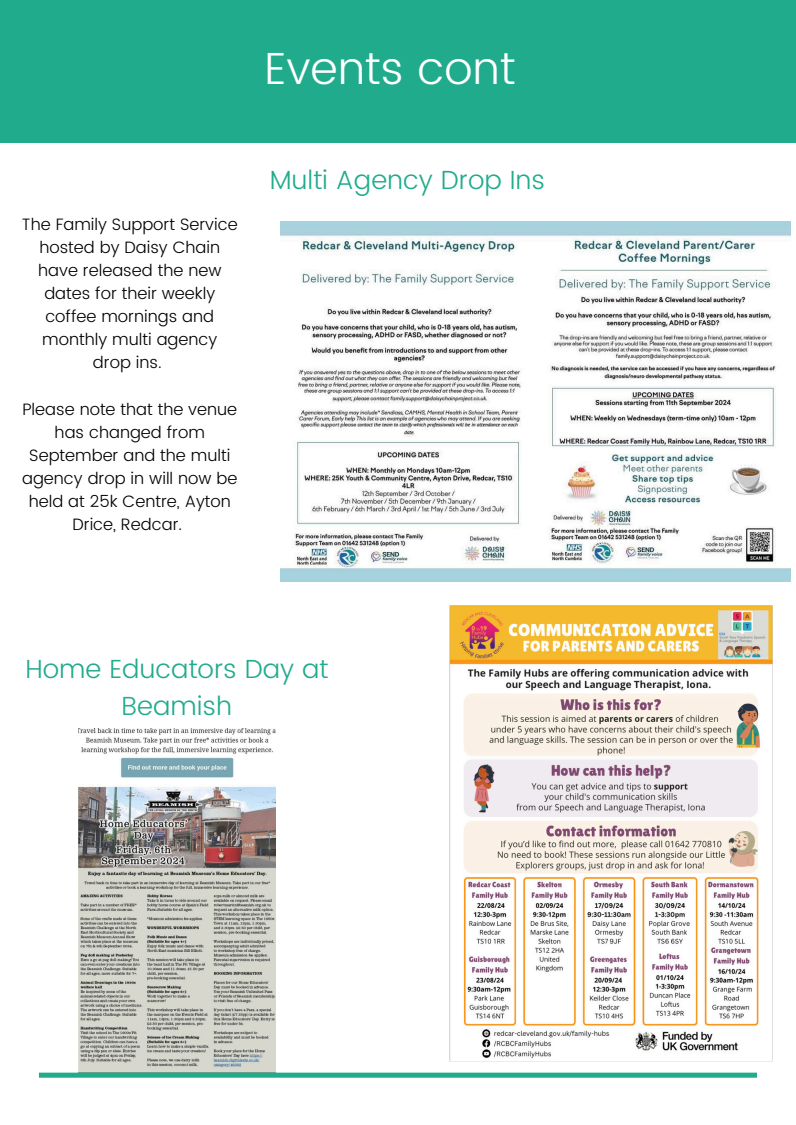
<style>
.page{position:relative;width:796px;height:1125px;background:#fff}
.page>*{position:absolute;margin:0;border:0;box-sizing:border-box;transform-origin:0 0}
.t1{font:300 45px "Poppins";color:#fff}
.t2{font:300 26.25px/36.6px "Poppins";color:#21ab8d;text-align:center}
.t3{font:300 16.5px/23.1px "Poppins";color:#000;text-align:center}
</style>
<div class="page">
<div style="left:0;top:0;width:795px;height:142px;background:#21ab8d"></div>
<img style="left:280px;top:221px;width:509px;height:361px">
<img style="left:79px;top:728px;width:196px;height:345px">
<div style="left:39px;top:1073px;width:717px;height:5px;background:#21ab8d"></div>
<img style="left:449px;top:605px;width:323px;height:456px">
<p class="t1" style="left:264px;top:43px;width:252px">Events cont</p>
<h2 class="t3" style="left:22px;top:213px;width:217px">The Family Support Service hosted by Daisy Chain have released the new dates for their weekly coffee mornings and monthly multi agency drop ins.</h2>
<p class="t3" style="left:22px;top:397px;width:217px">Please note that the venue has changed from<br>September and the multi agency drop in will now be held at 25k Centre, Ayton<br>Drice, Redcar.</p>
<p class="t2" style="left:270px;top:162px;width:277px">Multi Agency Drop Ins</p>
<p class="t2" style="left:25px;top:651px;width:304px">Home Educators Day at<br>Beamish</p>
</div>
